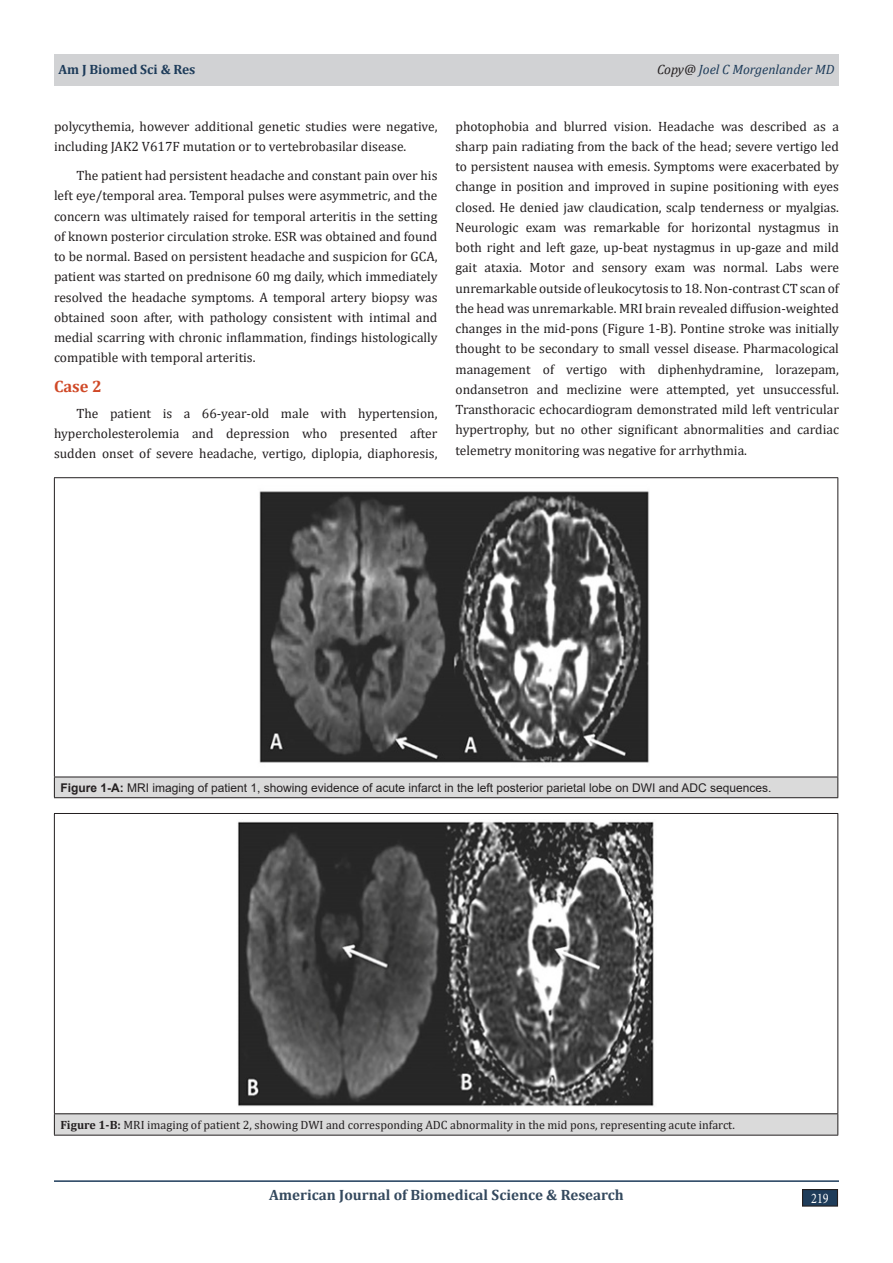
<style>
.page{position:relative;width:893px;height:1263px;background:#fff}
.page>*{position:absolute;margin:0;border:0;box-sizing:border-box;transform-origin:0 0}
.t1{font:700 16.5px "Cambria";color:#d04927}
.t2{font:700 15px "Cambria";color:#34495e}
.t3{font:14.7px "Minion Pro";color:#fff;scale:.83 1}
.t4{font:13.5px/20.2px "Cambria";color:#231f20;text-align:justify}
.t5{font:italic 13.5px "Cambria";color:#1e3c5a}
.t6{font:700 13.5px "Cambria";color:#1e3c5a}
.t7{font:12px "Arial";color:#231f20}
.t8{font:12px "Cambria";color:#231f20}
.s1{color:#231f20}
.s2{font-weight:700}
</style>
<div class="page">
<hr style="left:54px;top:1180px;width:785px;height:2px;background:#1e3c5a">
<div style="left:54px;top:54px;width:785px;height:31px;background:#d1d2d4"></div>
<div style="left:802px;top:1189px;width:35px;height:17px;background:#1e3c5a"></div>
<div style="left:802px;top:1189px;width:36px;height:17px;border:1px solid #231f20"></div>
<div style="left:54px;top:777px;width:784px;height:21px;background:#dadada"></div>
<hr style="left:54px;top:477px;width:784px;height:1px;background:#231f20">
<hr style="left:54px;top:478px;width:1px;height:299px;background:#231f20">
<hr style="left:837px;top:478px;width:1px;height:299px;background:#231f20">
<hr style="left:54px;top:777px;width:784px;height:1px;background:#231f20">
<svg style="left:54px;top:777px;width:1px;height:20px"></svg>
<svg style="left:837px;top:777px;width:1px;height:20px"></svg>
<hr style="left:54px;top:797px;width:784px;height:1px;background:#231f20">
<img style="left:259px;top:491px;width:390px;height:272px">
<div style="left:54px;top:1114px;width:784px;height:21px;background:#dadada"></div>
<hr style="left:54px;top:813px;width:784px;height:1px;background:#231f20">
<hr style="left:54px;top:814px;width:1px;height:299px;background:#231f20">
<hr style="left:837px;top:814px;width:1px;height:299px;background:#231f20">
<hr style="left:54px;top:1113px;width:784px;height:1px;background:#231f20">
<svg style="left:54px;top:1114px;width:1px;height:21px"></svg>
<svg style="left:837px;top:1114px;width:1px;height:21px"></svg>
<hr style="left:54px;top:1135px;width:784px;height:1px;background:#231f20">
<img style="left:237px;top:821px;width:417px;height:286px">
<p class="t6" style="left:58px;top:59px;width:139px">Am J Biomed Sci &amp; Res</p>
<p class="t5" style="left:657px;top:59px;width:179px"><span class="s1">Copy@</span> Joel C Morgenlander MD</p>
<p class="t4" style="left:54px;top:116px;width:385px">polycythemia, however additional genetic studies were negative, including JAK2 V617F mutation or to vertebrobasilar disease.</p>
<p class="t4" style="left:54px;top:165px;width:385px;text-indent:22px">The patient had persistent headache and constant pain over his left eye/temporal area. Temporal pulses were asymmetric, and the concern was ultimately raised for temporal arteritis in the setting of known posterior circulation stroke. ESR was obtained and found to be normal. Based on persistent headache and suspicion for GCA, patient was started on prednisone 60 mg daily, which immediately resolved the headache symptoms. A temporal artery biopsy was obtained soon after, with pathology consistent with intimal and medial scarring with chronic inflammation, findings histologically compatible with temporal arteritis.</p>
<p class="t1" style="left:54px;top:374px;width:50px">Case 2</p>
<p class="t4" style="left:54px;top:403px;width:385px;text-indent:22px">The patient is a 66-year-old male with hypertension, hypercholesterolemia and depression who presented after sudden onset of severe headache, vertigo, diplopia, diaphoresis,</p>
<p class="t4" style="left:455px;top:116px;width:385px">photophobia and blurred vision. Headache was described as a sharp pain radiating from the back of the head; severe vertigo led to persistent nausea with emesis. Symptoms were exacerbated by change in position and improved in supine positioning with eyes closed. He denied jaw claudication, scalp tenderness or myalgias.<br>Neurologic exam was remarkable for horizontal nystagmus in both right and left gaze, up-beat nystagmus in up-gaze and mild gait ataxia. Motor and sensory exam was normal. Labs were unremarkable outside of leukocytosis to 18. Non-contrast CT scan of the head was unremarkable. MRI brain revealed diffusion-weighted changes in the mid-pons (Figure 1-B). Pontine stroke was initially thought to be secondary to small vessel disease. Pharmacological management of vertigo with diphenhydramine, lorazepam, ondansetron and meclizine were attempted, yet unsuccessful.<br>Transthoracic echocardiogram demonstrated mild left ventricular hypertrophy, but no other significant abnormalities and cardiac telemetry monitoring was negative for arrhythmia.</p>
<p class="t7" style="left:60px;top:779px;width:713px"><span class="s2">Figure 1-A:</span> MRI imaging of patient 1, showing evidence of acute infarct in the left posterior parietal lobe on DWI and ADC sequences.</p>
<p class="t8" style="left:60px;top:1118px;width:676px"><span class="s2">Figure 1-B:</span> MRI imaging of patient 2, showing DWI and corresponding ADC abnormality in the mid pons, representing acute infarct.</p>
<p class="t2" style="left:269px;top:1184px;width:356px">American Journal of Biomedical Science &amp; Research</p>
<p class="t3" style="left:811px;top:1189px;width:23px">219</p>
</div>
